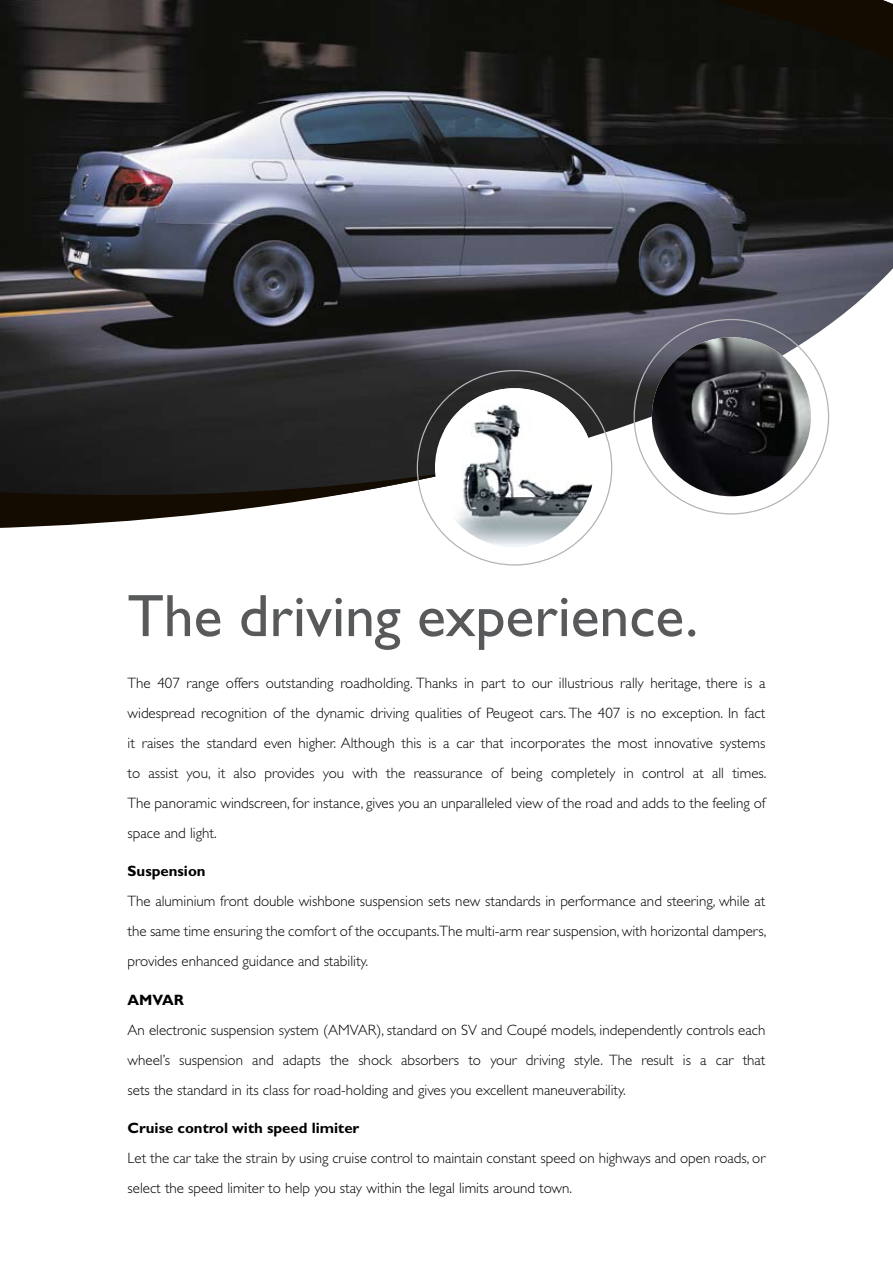
<style>
.page{position:relative;width:893px;height:1263px;background:#fff}
.page>*{position:absolute;margin:0;border:0;box-sizing:border-box;transform-origin:0 0}
.t1{font:60px "Gill Sans";color:#58595b}
.t2{font:300 15px/30px "Gill Sans";color:#000;text-align:justify}
.t3{font:700 15px "Gill Sans";color:#000}
</style>
<div class="page">
<img style="left:0;top:0;width:893px;height:519px">
<svg style="left:642px;top:0;width:251px;height:192px;background:#141411"></svg>
<svg style="left:0;top:470px;width:444px;height:58px"></svg>
<img style="left:444px;top:388px;width:150px;height:159px">
<img style="left:652px;top:337px;width:159px;height:159px;border-radius:80px">
<h1 class="t1" style="left:128px;top:581px;width:572px">The driving experience.</h1>
<p class="t2" style="left:128px;top:668px;width:640px">The 407 range offers outstanding roadholding. Thanks in part to our illustrious rally heritage, there is a widespread recognition of the dynamic driving qualities of Peugeot cars. The 407 is no exception. In fact it raises the standard even higher. Although this is a car that incorporates the most innovative systems to assist you, it also provides you with the reassurance of being completely in control at all times.<br>The panoramic windscreen, for instance, gives you an unparalleled view of the road and adds to the feeling of space and light.</p>
<p class="t3" style="left:128px;top:862px;width:80px">Suspension</p>
<p class="t2" style="left:128px;top:886px;width:640px">The aluminium front double wishbone suspension sets new standards in performance and steering, while at the same time ensuring the comfort of the occupants.The multi-arm rear suspension, with horizontal dampers, provides enhanced guidance and stability.</p>
<p class="t3" style="left:128px;top:991px;width:58px">AMVAR</p>
<p class="t2" style="left:128px;top:1015px;width:639px">An electronic suspension system (AMVAR), standard on SV and Coupé models, independently controls each wheel’s suspension and adapts the shock absorbers to your driving style. The result is a car that sets the standard in its class for road-holding and gives you excellent maneuverability.</p>
<p class="t3" style="left:128px;top:1119px;width:233px">Cruise control with speed limiter</p>
<p class="t2" style="left:128px;top:1143px;width:639px">Let the car take the strain by using cruise control to maintain constant speed on highways and open roads, or select the speed limiter to help you stay within the legal limits around town.</p>
</div>
